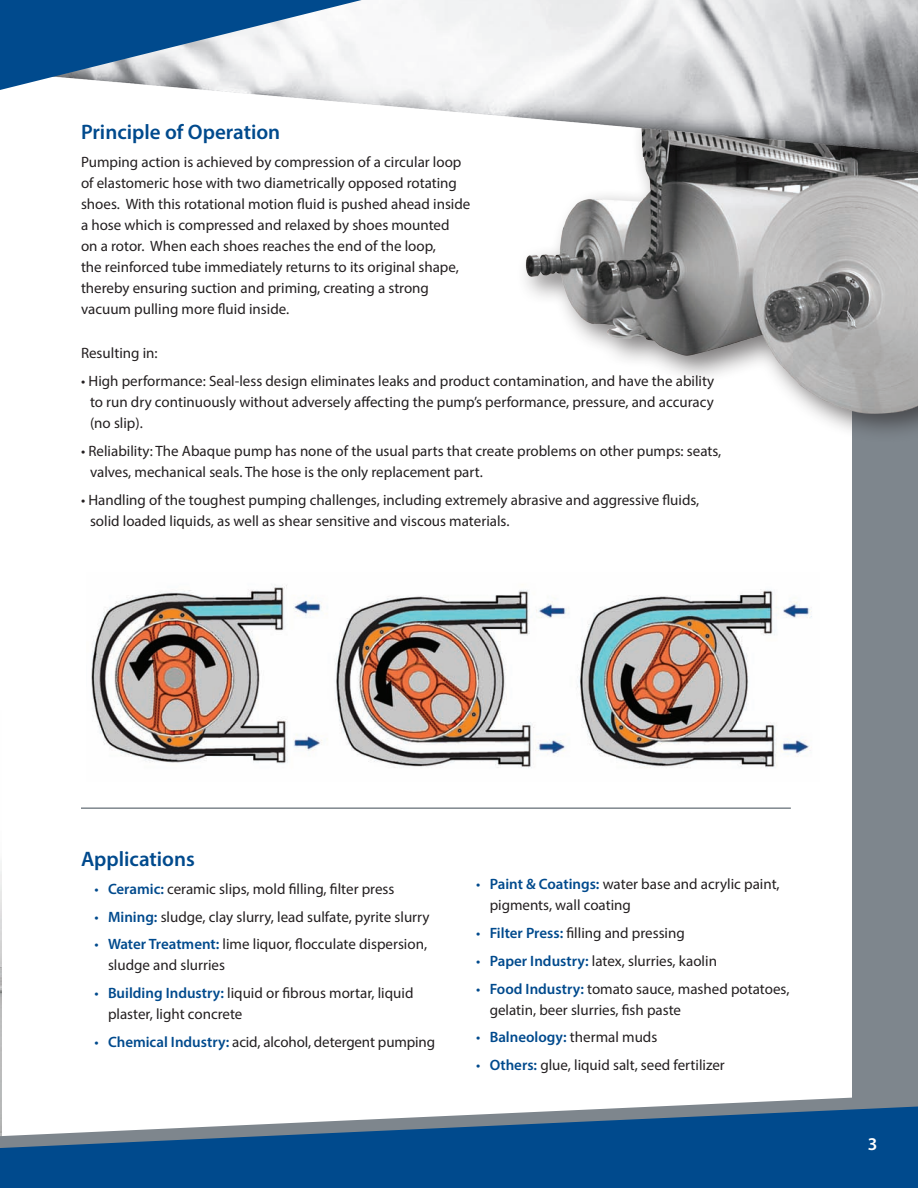
<style>
.page{position:relative;width:918px;height:1188px;background:#fff}
.page>*{position:absolute;margin:0;border:0;box-sizing:border-box;transform-origin:0 0}
.t1{font:600 21px "Myriad Pro";color:#004a8d}
.t2{font:600 18px "Myriad Pro";color:#fff}
.t3{font:15px/21px "Myriad Pro";color:#231f20}
.t4{font:600 15px "Myriad Pro";color:#004a8d}
.s1{color:#004a8d}
.s2{font-weight:600;color:#004a8d}
.s3{font-weight:400}
.s4{font-weight:400;color:#231f20}
</style>
<div class="page">
<div style="left:852px;top:0;width:66px;height:1188px;background:#7e868d"></div>
<img style="left:524px;top:260px;width:394px;height:173px">
<img style="left:0;top:860px;width:1px;height:234px">
<img style="left:416px;top:0;width:502px;height:260px">
<hr style="left:81px;top:807px;width:710px;height:2px;background:#7e868d">
<img style="left:91px;top:584px;width:721px;height:184px">
<svg style="left:0;top:1094px;width:852px;height:12px"></svg>
<svg style="left:0;top:1106px;width:918px;height:82px;background:#32699c"></svg>
<svg style="left:0;top:0;width:416px;height:109px"></svg>
<h1 class="t1" style="left:81px;top:118px;width:201px">Principle of Operation</h1>
<p class="t3" style="left:81px;top:151px;width:391px">Pumping action is achieved by compression of a circular loop of elastomeric hose with two diametrically opposed rotating shoes. With this rotational motion fluid is pushed ahead inside a hose which is compressed and relaxed by shoes mounted<br>on a rotor. When each shoes reaches the end of the loop,<br>the reinforced tube immediately returns to its original shape, thereby ensuring suction and priming, creating a strong vacuum pulling more fluid inside.</p>
<p class="t3" style="left:81px;top:342px;width:78px">Resulting in:</p>
<p class="t3" style="left:90px;top:370px;width:626px;text-align:justify;text-indent:-9px">• High performance: Seal-less design eliminates leaks and product contamination, and have the ability to run dry continuously without adversely affecting the pump’s performance, pressure, and accuracy (no slip).</p>
<p class="t3" style="left:90px;top:440px;width:633px;text-indent:-9px">• Reliability: The Abaque pump has none of the usual parts that create problems on other pumps: seats, valves, mechanical seals. The hose is the only replacement part.</p>
<p class="t3" style="left:90px;top:489px;width:611px;text-indent:-9px">• Handling of the toughest pumping challenges, including extremely abrasive and aggressive fluids, solid loaded liquids, as well as shear sensitive and viscous materials.</p>
<h1 class="t1" style="left:81px;top:846px;width:115px">Applications</h1>
<p class="t3" style="left:94px;top:878px;width:301px"><span class="s1">•</span> <span class="s2">Ceramic:</span> ceramic slips, mold filling, filter press</p>
<p class="t3" style="left:94px;top:906px;width:337px"><span class="s1">•</span> <span class="s2">Mining:</span> sludge, clay slurry, lead sulfate, pyrite slurry</p>
<p class="t3" style="left:108px;top:934px;width:321px;text-indent:-14px"><span class="s1">•</span> <span class="s2">Water Treatment:</span> lime liquor, flocculate dispersion, sludge and slurries</p>
<p class="t3" style="left:108px;top:982px;width:307px;text-indent:-14px"><span class="s1">•</span> <span class="s2">Building Industry:</span> liquid or fibrous mortar, liquid plaster, light concrete</p>
<p class="t3" style="left:94px;top:1031px;width:342px"><span class="s1">•</span> <span class="s2">Chemical Industry:</span> acid, alcohol, detergent pumping</p>
<p class="t3" style="left:490px;top:874px;width:292px;text-indent:-13px"><span class="s1">•</span> <span class="s2">Paint &amp; Coatings:</span> water base and acrylic paint, pigments, wall coating</p>
<p class="t3" style="left:476px;top:922px;width:210px"><span class="s1">•</span> <span class="s2">Filter Press:</span> filling and pressing</p>
<p class="t3" style="left:476px;top:950px;width:242px"><span class="s1">•</span> <span class="s2">Paper Industry:</span> latex, slurries, kaolin</p>
<p class="t3" style="left:490px;top:978px;width:301px;text-indent:-13px"><span class="s1">•</span> <span class="s2">Food Industry:</span> tomato sauce, mashed potatoes, gelatin, beer slurries, fish paste</p>
<p class="t4" style="left:476px;top:1028px;width:183px"><span class="s3">•</span> Balneology: <span class="s4">thermal muds</span></p>
<p class="t3" style="left:476px;top:1054px;width:250px"><span class="s1">•</span> <span class="s2">Others:</span> glue, liquid salt, seed fertilizer</p>
<p class="t2" style="left:868px;top:1133px;width:11px">3</p>
</div>
